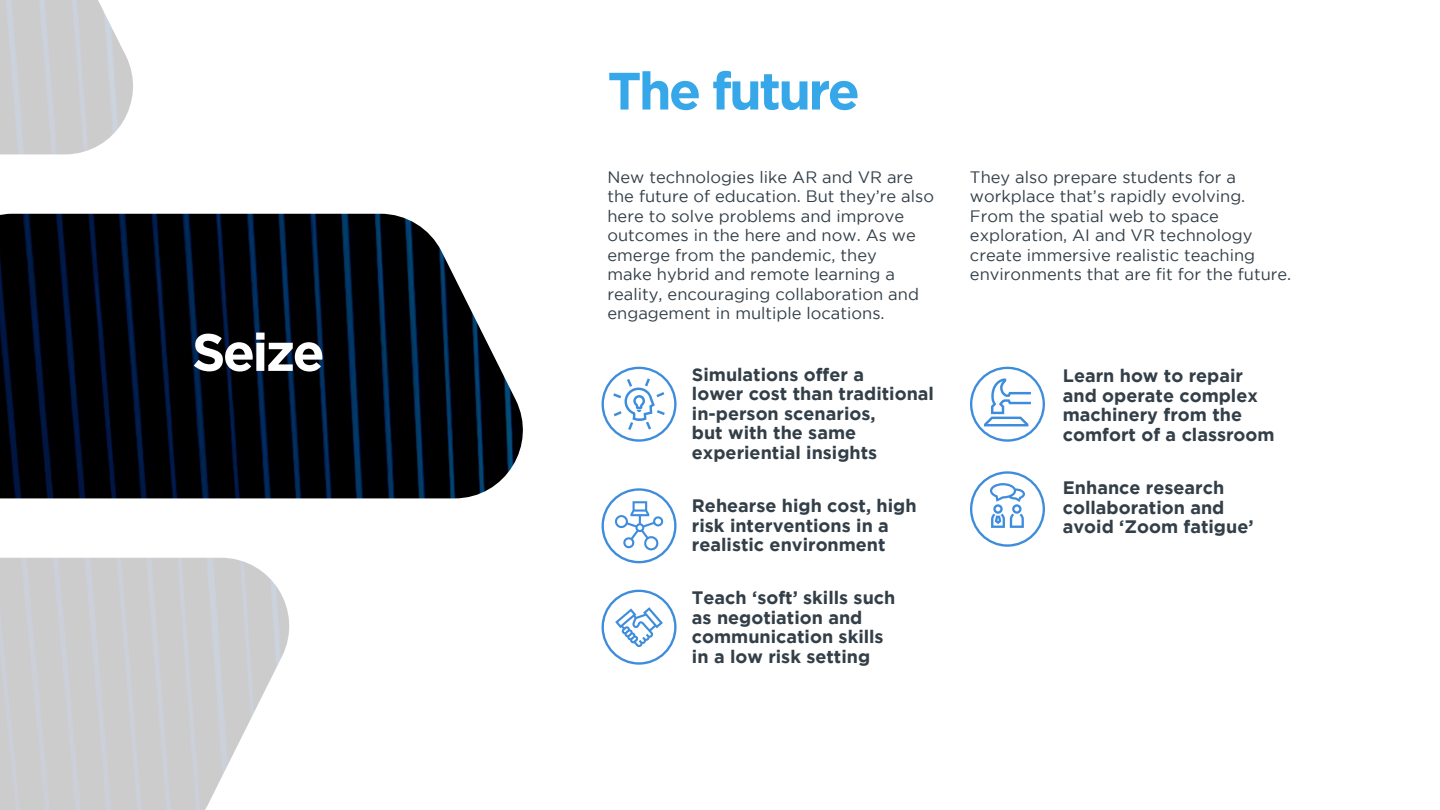
<style>
.page{position:relative;width:1440px;height:810px;background:#fff}
.page>*{position:absolute;margin:0;border:0;box-sizing:border-box;transform-origin:0 0}
.t1{font:700 52.5px "Gotham";letter-spacing:-.05em;color:#36a7e9}
.t2{font:700 52.5px "Gotham";letter-spacing:-.05em;color:#fff}
.t3{font:700 18px/19.5px "Gotham";color:#333f48}
.t4{font:16.5px/19.5px "Gotham";color:#333f48}
</style>
<div class="page">
<svg style="left:0;top:213px;width:1011px;height:420px"></svg>
<svg style="left:0;top:0;width:133px;height:155px;background:#d1d2d4"></svg>
<svg style="left:0;top:522px;width:517px;height:288px"></svg>
<svg style="left:602px;top:367px;width:75px;height:75px"></svg>
<svg style="left:602px;top:488px;width:75px;height:75px"></svg>
<svg style="left:970px;top:471px;width:75px;height:76px"></svg>
<svg style="left:602px;top:590px;width:75px;height:75px"></svg>
<svg style="left:970px;top:367px;width:75px;height:75px"></svg>
<h1 class="t2" style="left:192px;top:322px;width:134px">Seize</h1>
<h1 class="t1" style="left:608px;top:61px;width:254px">The future</h1>
<p class="t4" style="left:608px;top:167px;width:328px">New technologies like AR and VR are the future of education. But they’re also here to solve problems and improve outcomes in the here and now. As we emerge from the pandemic, they<br>make hybrid and remote learning a reality, encouraging collaboration and engagement in multiple locations.</p>
<p class="t4" style="left:970px;top:167px;width:323px">They also prepare students for a workplace that’s rapidly evolving.<br>From the spatial web to space exploration, AI and VR technology create immersive realistic teaching environments that are fit for the future.</p>
<p class="t3" style="left:692px;top:364px;width:244px">Simulations offer a<br>lower cost than traditional in-person scenarios,<br>but with the same experiential insights</p>
<p class="t3" style="left:692px;top:496px;width:226px">Rehearse high cost, high risk interventions in a realistic environment</p>
<p class="t3" style="left:692px;top:588px;width:205px">Teach ‘soft’ skills such as negotiation and communication skills in a low risk setting</p>
<p class="t3" style="left:1063px;top:366px;width:213px">Learn how to repair and operate complex machinery from the comfort of a classroom</p>
<p class="t3" style="left:1063px;top:478px;width:192px">Enhance research collaboration and avoid ‘Zoom fatigue’</p>
</div>
